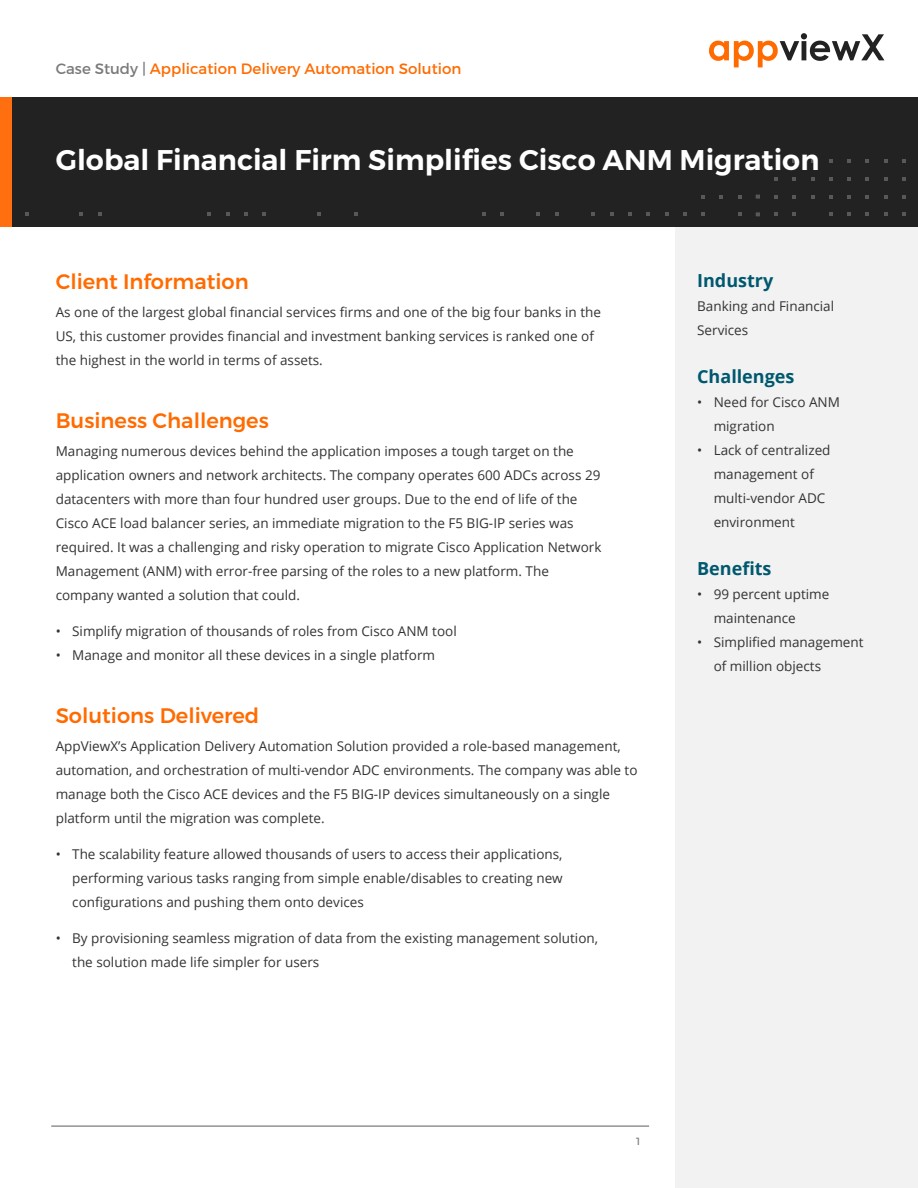
<style>
.page{position:relative;width:918px;height:1188px;background:#fff}
.page>*{position:absolute;margin:0;border:0;box-sizing:border-box;transform-origin:0 0}
.t1{font:600 28.5px "Montserrat";color:#fff}
.t2{font:500 21px "Montserrat";color:#ff6b00}
.t3{font:700 18px "Open Sans";color:#00586f}
.t4{font:15px "Montserrat";color:#ff6b00}
.t5{font:13.5px/24px "Open Sans";color:#333}
.t6{font:10.5px "Montserrat";color:#858585}
.s1{color:#7a7a7a}
</style>
<div class="page">
<hr style="left:51px;top:1126px;width:598px;height:1px;background:#5c5c5c">
<div style="left:675px;top:223px;width:243px;height:965px;background:#f2f2f2"></div>
<div style="left:0;top:97px;width:918px;height:130px;background:#222"></div>
<div style="left:0;top:97px;width:12px;height:130px;background:#ff6e0f"></div>
<svg style="left:709px;top:33px;width:175px;height:34px"></svg>
<svg style="left:25px;top:212px;width:4px;height:4px"></svg>
<svg style="left:79px;top:212px;width:4px;height:4px"></svg>
<svg style="left:98px;top:212px;width:4px;height:4px"></svg>
<svg style="left:207px;top:212px;width:4px;height:4px"></svg>
<svg style="left:226px;top:212px;width:4px;height:4px"></svg>
<svg style="left:244px;top:212px;width:4px;height:4px"></svg>
<svg style="left:262px;top:212px;width:4px;height:4px"></svg>
<svg style="left:317px;top:212px;width:4px;height:4px"></svg>
<svg style="left:354px;top:212px;width:4px;height:4px"></svg>
<svg style="left:701px;top:195px;width:4px;height:4px"></svg>
<svg style="left:719px;top:195px;width:4px;height:4px"></svg>
<svg style="left:738px;top:195px;width:4px;height:4px"></svg>
<svg style="left:482px;top:212px;width:4px;height:4px"></svg>
<svg style="left:500px;top:212px;width:4px;height:4px"></svg>
<svg style="left:536px;top:212px;width:4px;height:4px"></svg>
<svg style="left:555px;top:212px;width:4px;height:4px"></svg>
<svg style="left:591px;top:212px;width:4px;height:4px"></svg>
<svg style="left:610px;top:212px;width:4px;height:4px"></svg>
<svg style="left:628px;top:212px;width:4px;height:4px"></svg>
<svg style="left:646px;top:212px;width:4px;height:4px"></svg>
<svg style="left:665px;top:212px;width:4px;height:4px"></svg>
<svg style="left:683px;top:212px;width:4px;height:4px"></svg>
<svg style="left:701px;top:212px;width:4px;height:4px"></svg>
<svg style="left:738px;top:212px;width:4px;height:4px"></svg>
<svg style="left:792px;top:159px;width:4px;height:4px"></svg>
<svg style="left:811px;top:159px;width:4px;height:4px"></svg>
<svg style="left:829px;top:159px;width:4px;height:4px"></svg>
<svg style="left:847px;top:159px;width:4px;height:4px"></svg>
<svg style="left:865px;top:159px;width:4px;height:4px"></svg>
<svg style="left:884px;top:159px;width:4px;height:4px"></svg>
<svg style="left:902px;top:159px;width:4px;height:4px"></svg>
<svg style="left:774px;top:177px;width:4px;height:4px"></svg>
<svg style="left:792px;top:177px;width:4px;height:4px"></svg>
<svg style="left:811px;top:177px;width:4px;height:4px"></svg>
<svg style="left:829px;top:177px;width:4px;height:4px"></svg>
<svg style="left:847px;top:177px;width:4px;height:4px"></svg>
<svg style="left:865px;top:177px;width:4px;height:4px"></svg>
<svg style="left:884px;top:177px;width:4px;height:4px"></svg>
<svg style="left:902px;top:177px;width:4px;height:4px"></svg>
<svg style="left:756px;top:195px;width:4px;height:4px"></svg>
<svg style="left:774px;top:195px;width:4px;height:4px"></svg>
<svg style="left:792px;top:195px;width:4px;height:4px"></svg>
<svg style="left:811px;top:195px;width:4px;height:4px"></svg>
<svg style="left:829px;top:195px;width:4px;height:4px"></svg>
<svg style="left:847px;top:195px;width:4px;height:4px"></svg>
<svg style="left:865px;top:195px;width:4px;height:4px"></svg>
<svg style="left:884px;top:195px;width:4px;height:4px"></svg>
<svg style="left:902px;top:195px;width:4px;height:4px"></svg>
<svg style="left:756px;top:212px;width:4px;height:4px"></svg>
<svg style="left:774px;top:212px;width:4px;height:4px"></svg>
<svg style="left:792px;top:212px;width:4px;height:4px"></svg>
<svg style="left:829px;top:212px;width:4px;height:4px"></svg>
<svg style="left:847px;top:212px;width:4px;height:4px"></svg>
<svg style="left:865px;top:212px;width:4px;height:4px"></svg>
<svg style="left:884px;top:212px;width:4px;height:4px"></svg>
<svg style="left:902px;top:212px;width:4px;height:4px"></svg>
<p class="t4" style="left:56px;top:59px;width:407px"><span class="s1">Case Study |</span> Application Delivery Automation Solution</p>
<h1 class="t1" style="left:56px;top:142px;width:765px">Global Financial Firm Simplifies Cisco ANM Migration</h1>
<h2 class="t2" style="left:56px;top:269px;width:195px">Client Information</h2>
<h3 class="t3" style="left:697px;top:268px;width:78px">Industry</h3>
<p class="t5" style="left:697px;top:294px;width:139px">Banking and Financial<br>Services</p>
<h3 class="t3" style="left:697px;top:364px;width:99px">Challenges</h3>
<p class="t5" style="left:714px;top:390px;width:128px;text-indent:-16px">• Need for Cisco ANM migration</p>
<p class="t5" style="left:714px;top:438px;width:118px;text-indent:-16px">• Lack of centralized management of multi-vendor ADC environment</p>
<h3 class="t3" style="left:697px;top:556px;width:76px">Benefits</h3>
<p class="t5" style="left:714px;top:582px;width:117px;text-indent:-16px">• 99 percent uptime maintenance</p>
<p class="t5" style="left:714px;top:630px;width:151px;text-indent:-16px">• Simplified management of million objects</p>
<p class="t5" style="left:56px;top:300px;width:547px">As one of the largest global financial services firms and one of the big four banks in the<br>US, this customer provides financial and investment banking services is ranked one of the highest in the world in terms of assets.</p>
<h2 class="t2" style="left:56px;top:408px;width:215px">Business Challenges</h2>
<p class="t5" style="left:56px;top:439px;width:547px">Managing numerous devices behind the application imposes a tough target on the application owners and network architects. The company operates 600 ADCs across 29 datacenters with more than four hundred user groups. Due to the end of life of the Cisco ACE load balancer series, an immediate migration to the F5 BIG-IP series was required. It was a challenging and risky operation to migrate Cisco Application Network Management (ANM) with error-free parsing of the roles to a new platform. The company wanted a solution that could.</p>
<p class="t5" style="left:56px;top:619px;width:403px">• Simplify migration of thousands of roles from Cisco ANM tool</p>
<p class="t5" style="left:56px;top:643px;width:381px">• Manage and monitor all these devices in a single platform</p>
<h2 class="t2" style="left:56px;top:703px;width:205px">Solutions Delivered</h2>
<p class="t5" style="left:56px;top:734px;width:583px">AppViewX’s Application Delivery Automation Solution provided a role-based management, automation, and orchestration of multi-vendor ADC environments. The company was able to manage both the Cisco ACE devices and the F5 BIG-IP devices simultaneously on a single platform until the migration was complete.</p>
<p class="t5" style="left:72px;top:842px;width:492px;text-align:justify;text-indent:-16px">• The scalability feature allowed thousands of users to access their applications, performing various tasks ranging from simple enable/disables to creating new configurations and pushing them onto devices</p>
<p class="t5" style="left:72px;top:926px;width:527px;text-indent:-16px">• By provisioning seamless migration of data from the existing management solution, the solution made life simpler for users</p>
<p class="t6" style="left:635px;top:1135px;width:8px">1</p>
</div>
